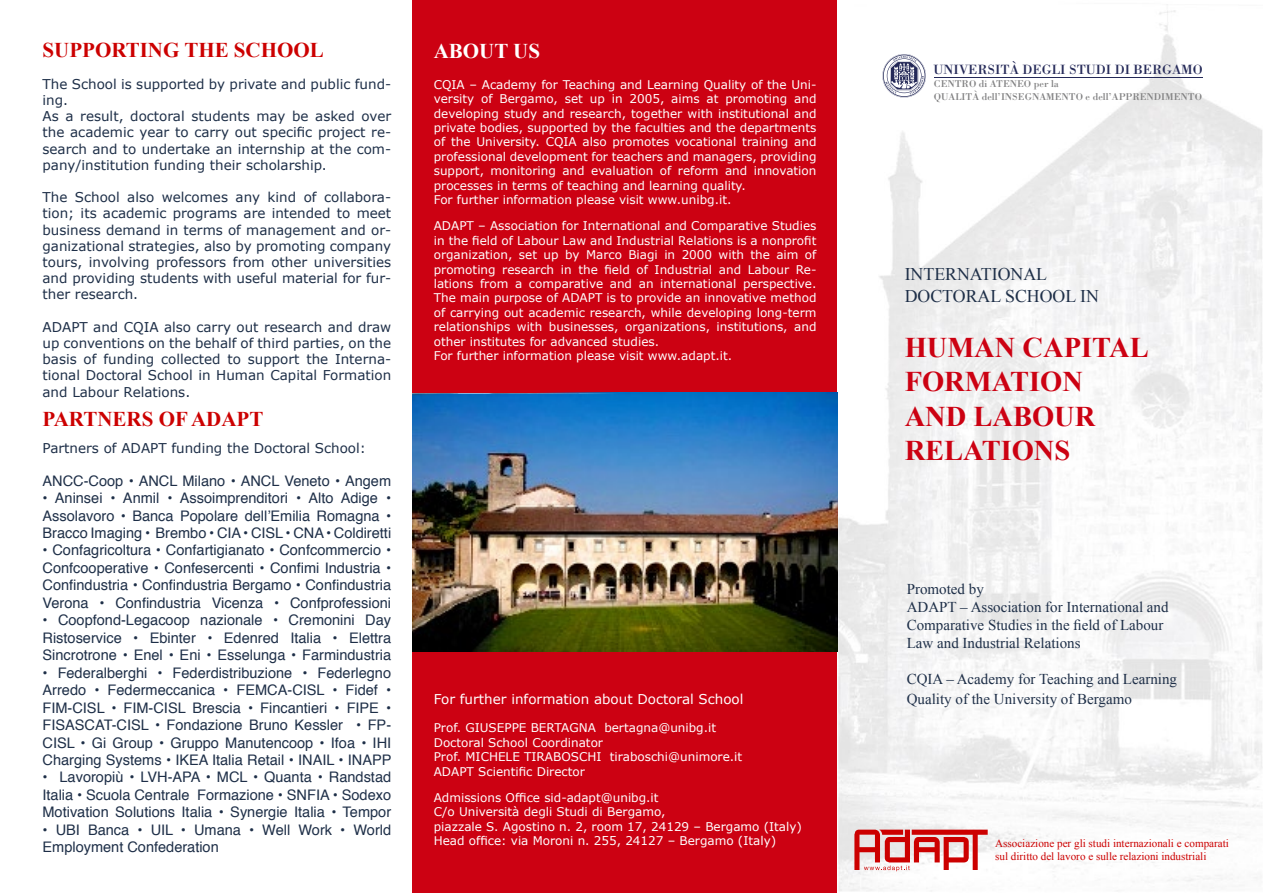
<style>
.page{position:relative;width:1263px;height:893px;background:#fff}
.page>*{position:absolute;margin:0;border:0;box-sizing:border-box;transform-origin:0 0}
.t1{font:700 28.5px/34.2px "Times New Roman";color:#cc0112}
.t2{font:700 21px "Times New Roman";color:#c00}
.t3{font:700 21px "Times New Roman";color:#fff}
.t4{font:17.85px/21.3px "Times New Roman";color:#1e2f48}
.t5{font:15px/18px "Times New Roman";color:#1e2f48}
.t6{font:14.55px/17.4px "Helvetica";color:#1e2f48;text-align:justify}
.t7{font:13.8px "Bodoni";color:#242958}
.t8{font:13.5px/16.2px "Verdana";color:#1e2f48;text-align:justify}
.t9{font:13.5px "Verdana";color:#fff}
.t10{font:12px/14.4px "Verdana";color:#fff}
.t11{font:11.1px/13.4px "Times New Roman";color:#c00}
.t12{font:10.2px/12.3px "Bodoni";color:#808081}
</style>
<div class="page">
<div style="left:412px;top:0;width:425px;height:893px;background:#cc0112"></div>
<svg style="left:854px;top:830px;width:134px;height:41px"></svg>
<hr style="left:934px;top:77px;width:269px;height:1px;background:#242958">
<svg style="left:882px;top:54px;width:44px;height:44px"></svg>
<img style="left:412px;top:393px;width:426px;height:258px">
<h2 class="t2" style="left:43px;top:35px;width:283px">SUPPORTING THE SCHOOL</h2>
<p class="t8" style="left:43px;top:76px;width:350px;text-align:left">The School is supported by private and public fund&shy;ing.<br>As a result, doctoral students may be asked over the academic year to carry out specific project re&shy;search and to undertake an internship at the com&shy;pany/institution funding their scholarship.</p>
<p class="t8" style="left:43px;top:189px;width:350px">The School also welcomes any kind of collabora&shy;tion; its academic programs are intended to meet business demand in terms of management and or&shy;ganizational strategies, also by promoting company tours, involving professors from other universities and providing students with useful material for fur&shy;ther research.</p>
<p class="t8" style="left:43px;top:319px;width:350px">ADAPT and CQIA also carry out research and draw up conventions on the behalf of third parties, on the basis of funding collected to support the Interna&shy;tional Doctoral School in Human Capital Formation and Labour Relations.</p>
<h2 class="t2" style="left:43px;top:405px;width:222px">PARTNERS OF ADAPT</h2>
<p class="t8" style="left:43px;top:440px;width:325px">Partners of ADAPT funding the Doctoral School:</p>
<p class="t6" style="left:43px;top:472px;width:350px">ANCC-Coop • ANCL Milano • ANCL Veneto • Angem</p>
<p class="t6" style="left:43px;top:490px;width:350px">• Aninsei • Anmil • Assoimprenditori • Alto Adige • Assolavoro • Banca Popolare dell’Emilia Romagna • Bracco Imaging • Brembo • CIA • CISL • CNA • Coldiretti</p>
<p class="t6" style="left:43px;top:542px;width:350px">• Confagricoltura • Confartigianato • Confcommercio • Confcooperative • Confesercenti • Confimi Industria • Confindustria • Confindustria Bergamo • Confindustria Verona • Confindustria Vicenza • Confprofessioni</p>
<p class="t6" style="left:43px;top:612px;width:350px">• Coopfond-Legacoop nazionale • Cremonini Day Ristoservice • Ebinter • Edenred Italia • Elettra Sincrotrone • Enel • Eni • Esselunga • Farmindustria</p>
<p class="t6" style="left:43px;top:664px;width:350px">• Federalberghi • Federdistribuzione • Federlegno Arredo • Federmeccanica • FEMCA-CISL • Fidef • FIM-CISL • FIM-CISL Brescia • Fincantieri • FIPE • FISASCAT-CISL • Fondazione Bruno Kessler • FP-CISL • Gi Group • Gruppo Manutencoop • Ifoa • IHI Charging Systems • IKEA Italia Retail • INAIL • INAPP</p>
<p class="t6" style="left:43px;top:769px;width:350px">• Lavoropiù • LVH-APA • MCL • Quanta • Randstad Italia • Scuola Centrale Formazione • SNFIA • Sodexo Motivation Solutions Italia • Synergie Italia • Tempor</p>
<p class="t6" style="left:43px;top:821px;width:350px">• UBI Banca • UIL • Umana • Well Work • World<br>Employment Confederation</p>
<h2 class="t3" style="left:434px;top:37px;width:108px">ABOUT US</h2>
<p class="t10" style="left:434px;top:77px;width:384px">CQIA – Academy for Teaching and Learning Quality of the Uni&shy;versity of Bergamo, set up in 2005, aims at promoting and developing study and research, together with institutional and private bodies, supported by the faculties and the departments of the University. CQIA also promotes vocational training and professional development for teachers and managers, providing support, monitoring and evaluation of reform and innovation processes in terms of teaching and learning quality.<br>For further information please visit www.unibg.it.</p>
<p class="t10" style="left:434px;top:219px;width:384px">ADAPT – Association for International and Comparative Studies in the field of Labour Law and Industrial Relations is a nonprofit organization, set up by Marco Biagi in 2000 with the aim of promoting research in the field of Industrial and Labour Re&shy;lations from a comparative and an international perspective.<br>The main purpose of ADAPT is to provide an innovative method of carrying out academic research, while developing long-term relationships with businesses, organizations, institutions, and other institutes for advanced studies.<br>For further information please visit www.adapt.it.</p>
<p class="t9" style="left:434px;top:689px;width:311px">For further information about Doctoral School</p>
<p class="t10" style="left:434px;top:721px;width:310px">Prof. GIUSEPPE BERTAGNA bertagna@unibg.it Doctoral School Coordinator<br>Prof. MICHELE TIRABOSCHI tiraboschi@unimore.it ADAPT Scientific Director</p>
<p class="t10" style="left:434px;top:790px;width:370px">Admissions Office sid-adapt@unibg.it<br>C/o Università degli Studi di Bergamo,<br>piazzale S. Agostino n. 2, room 17, 24129 – Bergamo (Italy)<br>Head office: via Moroni n. 255, 24127 – Bergamo (Italy)</p>
<p class="t7" style="left:934px;top:61px;width:271px">UNIVERSITÀ DEGLI STUDI DI BERGAMO</p>
<p class="t12" style="left:934px;top:78px;width:270px">CENTRO di ATENEO per la<br>QUALITÀ dell’INSEGNAMENTO e dell’APPRENDIMENTO</p>
<h3 class="t4" style="left:905px;top:263px;width:196px">INTERNATIONAL<br>DOCTORAL SCHOOL IN</h3>
<h1 class="t1" style="left:905px;top:330px;width:246px">HUMAN CAPITAL<br>FORMATION<br>AND LABOUR<br>RELATIONS</h1>
<p class="t5" style="left:907px;top:580px;width:263px">Promoted by<br>ADAPT – Association for International and<br>Comparative Studies in the field of Labour<br>Law and Industrial Relations</p>
<p class="t5" style="left:907px;top:669px;width:272px;line-height:19.8px">CQIA – Academy for Teaching and Learning<br>Quality of the University of Bergamo</p>
<p class="t11" style="left:995px;top:836px;width:235px">Associazione per gli studi internazionali e comparati sul diritto del lavoro e sulle relazioni industriali</p>
</div>
